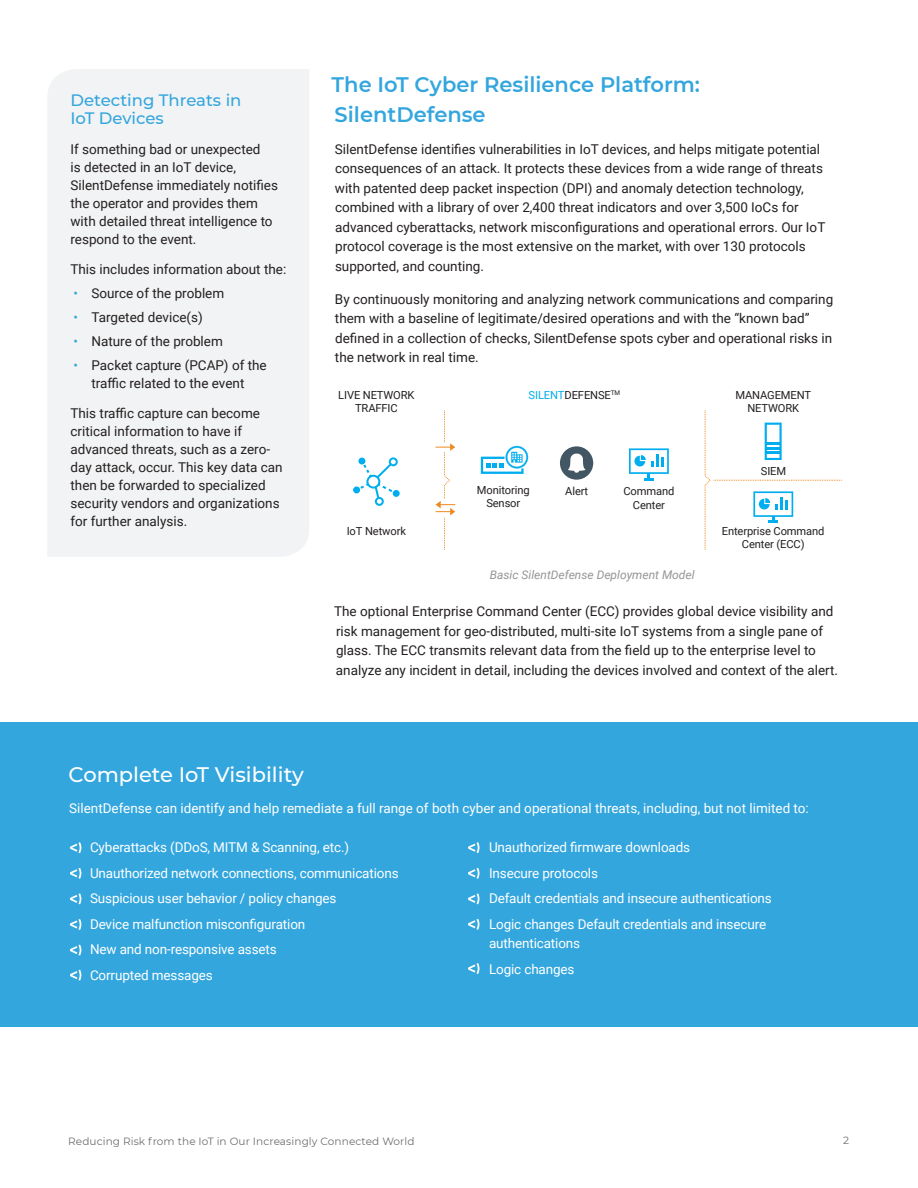
<style>
.page{position:relative;width:918px;height:1188px;background:#fff}
.page>*{position:absolute;margin:0;border:0;box-sizing:border-box;transform-origin:0 0}
.header1{font:600 21px/30px "Montserrat";color:#33a6de}
.body{font:500 21px "Montserrat";color:#fff}
.body_bullets{font:500 16.5px/18px "Montserrat";color:#33a6de}
.body_bullets-2{font:13.5px/19.5px "Roboto";color:#231f20}
.body_bullets-3{font:13.5px/19.5px "Roboto";letter-spacing:-.01em;color:#fff}
.body-2{font:13.5px "Roboto";color:#fff}
.body-3{font:italic 12px "Roboto";color:#939598}
.t1{font:11.1px/13.4px "Roboto";letter-spacing:-.01em;color:#231f20;text-align:center}
.t2{font:11.1px "Roboto";letter-spacing:-.01em;color:#211e1e}
.t3{font:10.5px "Montserrat";letter-spacing:.01em;color:#6c6d70}
.s1{color:#33a6de}
.s2{color:#00aeef}
</style>
<div class="page">
<div style="left:48px;top:69px;width:261px;height:488px;background:#f2f3f4"></div>
<div style="left:353px;top:487px;width:7px;height:6px;background:#00aeef;border-radius:50%"></div>
<svg style="left:356px;top:457px;width:42px;height:49px"></svg>
<svg style="left:629px;top:448px;width:40px;height:32px"></svg>
<div style="left:560px;top:446px;width:33px;height:34px;background:#435664;border-radius:50%"></div>
<svg style="left:568px;top:454px;width:18px;height:19px"></svg>
<svg style="left:436px;top:410px;width:19px;height:140px"></svg>
<svg style="left:704px;top:410px;width:138px;height:140px"></svg>
<svg style="left:481px;top:446px;width:47px;height:28px"></svg>
<div style="left:0;top:722px;width:918px;height:305px;background:#33a6de"></div>
<svg style="left:70px;top:842px;width:11px;height:11px"></svg>
<svg style="left:468px;top:842px;width:11px;height:11px"></svg>
<svg style="left:70px;top:868px;width:11px;height:11px"></svg>
<svg style="left:468px;top:868px;width:11px;height:11px"></svg>
<svg style="left:70px;top:893px;width:11px;height:11px"></svg>
<svg style="left:468px;top:893px;width:11px;height:11px"></svg>
<svg style="left:70px;top:919px;width:11px;height:11px"></svg>
<svg style="left:468px;top:919px;width:11px;height:11px"></svg>
<svg style="left:70px;top:945px;width:11px;height:11px"></svg>
<svg style="left:70px;top:970px;width:11px;height:11px"></svg>
<svg style="left:468px;top:963px;width:11px;height:11px"></svg>
<p class="body_bullets" style="left:70px;top:90px;width:173px">Detecting Threats in<br>IoT Devices</p>
<p class="body_bullets-2" style="left:70px;top:140px;width:209px;line-height:18px">If something bad or unexpected<br>is detected in an IoT device,<br>SilentDefense immediately notifies the operator and provides them with detailed threat intelligence to respond to the event.</p>
<p class="body_bullets-2" style="left:70px;top:259px;width:217px">This includes information about the:</p>
<p class="body_bullets-2" style="left:74px;top:283px;width:152px"><span class="s1">•</span> Source of the problem</p>
<p class="body_bullets-2" style="left:74px;top:307px;width:131px"><span class="s1">•</span> Targeted device(s)</p>
<p class="body_bullets-2" style="left:74px;top:331px;width:151px"><span class="s1">•</span> Nature of the problem</p>
<p class="body_bullets-2" style="left:74px;top:356px;width:195px;line-height:18px;text-align:center"><span class="s1">•</span> Packet capture (PCAP) of the traffic related to the event</p>
<p class="body_bullets-2" style="left:70px;top:404px;width:214px;line-height:18px">This traffic capture can become critical information to have if advanced threats, such as a zero&shy;day attack, occur. This key data can then be forwarded to specialized security vendors and organizations for further analysis.</p>
<p class="header1" style="left:332px;top:69px;width:370px">The IoT Cyber Resilience Platform:<br>SilentDefense</p>
<p class="body_bullets-2" style="left:335px;top:139px;width:492px">SilentDefense identifies vulnerabilities in IoT devices, and helps mitigate potential consequences of an attack. It protects these devices from a wide range of threats with patented deep packet inspection (DPI) and anomaly detection technology, combined with a library of over 2,400 threat indicators and over 3,500 IoCs for advanced cyberattacks, network misconfigurations and operational errors. Our IoT protocol coverage is the most extensive on the market, with over 130 protocols supported, and counting.</p>
<p class="body_bullets-2" style="left:335px;top:289px;width:500px">By continuously monitoring and analyzing network communications and comparing them with a baseline of legitimate/desired operations and with the “known bad” defined in a collection of checks, SilentDefense spots cyber and operational risks in the network in real time.</p>
<p class="t1" style="left:338px;top:388px;width:78px">LIVE NETWORK<br>TRAFFIC</p>
<p class="t1" style="left:347px;top:524px;width:61px">IoT Network</p>
<p class="t2" style="left:529px;top:387px;width:93px"><span class="s2">SILENT</span>DEFENSE<sup>TM</sup></p>
<p class="t1" style="left:735px;top:388px;width:77px">MANAGEMENT<br>NETWORK</p>
<p class="t1" style="left:477px;top:483px;width:54px">Monitoring<br>Sensor</p>
<p class="t1" style="left:623px;top:484px;width:52px">Command<br>Center</p>
<p class="t1" style="left:565px;top:484px;width:24px">Alert</p>
<p class="body-3" style="left:490px;top:567px;width:206px">Basic SilentDefense Deployment Model</p>
<p class="t1" style="left:761px;top:464px;width:27px">SIEM</p>
<p class="t1" style="left:722px;top:524px;width:104px">Enterprise Command<br>Center (ECC)</p>
<p class="body_bullets-2" style="left:334px;top:601px;width:505px">The optional Enterprise Command Center (ECC) provides global device visibility and risk management for geo-distributed, multi-site IoT systems from a single pane of glass. The ECC transmits relevant data from the field up to the enterprise level to analyze any incident in detail, including the devices involved and context of the alert.</p>
<p class="body" style="left:69px;top:760px;width:237px">Complete IoT Visibility</p>
<p class="body-2" style="left:69px;top:799px;width:741px">SilentDefense can identify and help remediate a full range of both cyber and operational threats, including, but not limited to:</p>
<p class="body_bullets-3" style="left:90px;top:837px;width:261px">Cyberattacks (DDoS, MITM &amp; Scanning, etc.)</p>
<p class="body_bullets-3" style="left:90px;top:863px;width:310px">Unauthorized network connections, communications</p>
<p class="body_bullets-3" style="left:90px;top:888px;width:248px">Suspicious user behavior / policy changes</p>
<p class="body_bullets-3" style="left:90px;top:914px;width:217px">Device malfunction misconfiguration</p>
<p class="body_bullets-3" style="left:90px;top:939px;width:188px">New and non-responsive assets</p>
<p class="body_bullets-3" style="left:90px;top:965px;width:124px">Corrupted messages</p>
<p class="body_bullets-3" style="left:489px;top:837px;width:203px">Unauthorized firmware downloads</p>
<p class="body_bullets-3" style="left:489px;top:863px;width:111px">Insecure protocols</p>
<p class="body_bullets-3" style="left:489px;top:888px;width:284px">Default credentials and insecure authentications</p>
<p class="body_bullets-3" style="left:489px;top:914px;width:279px">Logic changes Default credentials and insecure authentications</p>
<p class="body_bullets-3" style="left:489px;top:959px;width:87px">Logic changes</p>
<p class="t3" style="left:68px;top:1134px;width:348px">Reducing Risk from the IoT in Our Increasingly Connected World</p>
<p class="t3" style="left:843px;top:1134px;width:7px">2</p>
</div>
